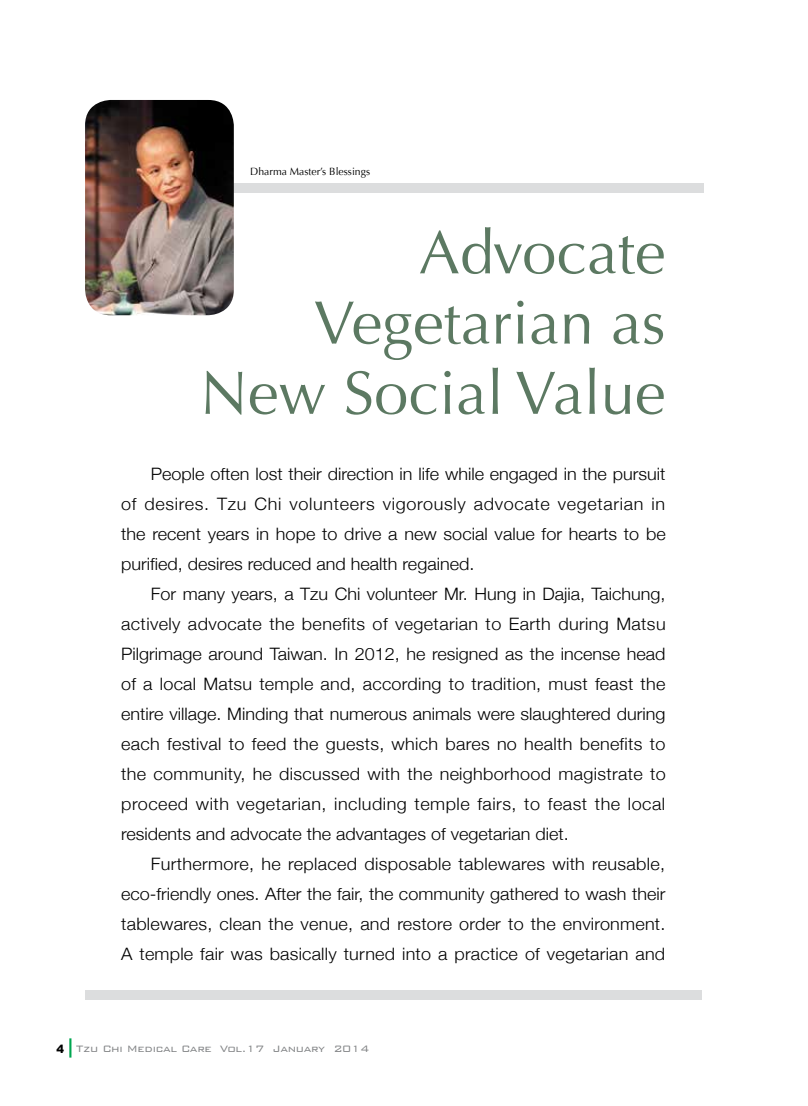
<style>
.page{position:relative;width:808px;height:1106px;background:#fff}
.page>*{position:absolute;margin:0;border:0;box-sizing:border-box;transform-origin:0 0}
.t1{font:61.5px/70.2px "Optima";color:#5c7962;text-align:right}
.t2{font:300 17.1px/30px "Helvetica Neue";color:#000;text-align:justify;scale:1.05 1}
.t3{font:300 12.3px "Bank Gothic BT";letter-spacing:-.03em;color:#828486}
.t4{font:10.5px "Optima";color:#000}
</style>
<div class="page">
<div style="left:191px;top:183px;width:513px;height:10px;background:#dcddde"></div>
<div style="left:85px;top:989px;width:617px;height:10px;background:#dcddde"></div>
<img style="left:85px;top:100px;width:149px;height:215px">
<svg style="left:69px;top:1038px;width:2px;height:19px"></svg>
<p class="t4" style="left:250px;top:165px;width:121px">Dharma Master’s Blessings</p>
<h1 class="t1" style="left:200px;top:218px;width:467px">Advocate<br>Vegetarian as<br>New Social Value</h1>
<p class="t2" style="left:121px;top:458px;width:520px;text-indent:30px">People often lost their direction in life while engaged in the pursuit of desires. Tzu Chi volunteers vigorously advocate vegetarian in the recent years in hope to drive a new social value for hearts to be purified, desires reduced and health regained.</p>
<p class="t2" style="left:121px;top:578px;width:520px;text-indent:30px">For many years, a Tzu Chi volunteer Mr. Hung in Dajia, Taichung, actively advocate the benefits of vegetarian to Earth during Matsu Pilgrimage around Taiwan. In 2012, he resigned as the incense head of a local Matsu temple and, according to tradition, must feast the entire village. Minding that numerous animals were slaughtered during each festival to feed the guests, which bares no health benefits to the community, he discussed with the neighborhood magistrate to proceed with vegetarian, including temple fairs, to feast the local residents and advocate the advantages of vegetarian diet.</p>
<p class="t2" style="left:121px;top:847px;width:520px;text-indent:30px">Furthermore, he replaced disposable tablewares with reusable, eco-friendly ones. After the fair, the community gathered to wash their tablewares, clean the venue, and restore order to the environment.<br>A temple fair was basically turned into a practice of vegetarian and</p>
<p class="t3" style="left:56px;top:1041px;width:314px"><sub>4</sub> Tzu Chi Medical Care Vol.17 January 2014</p>
</div>
